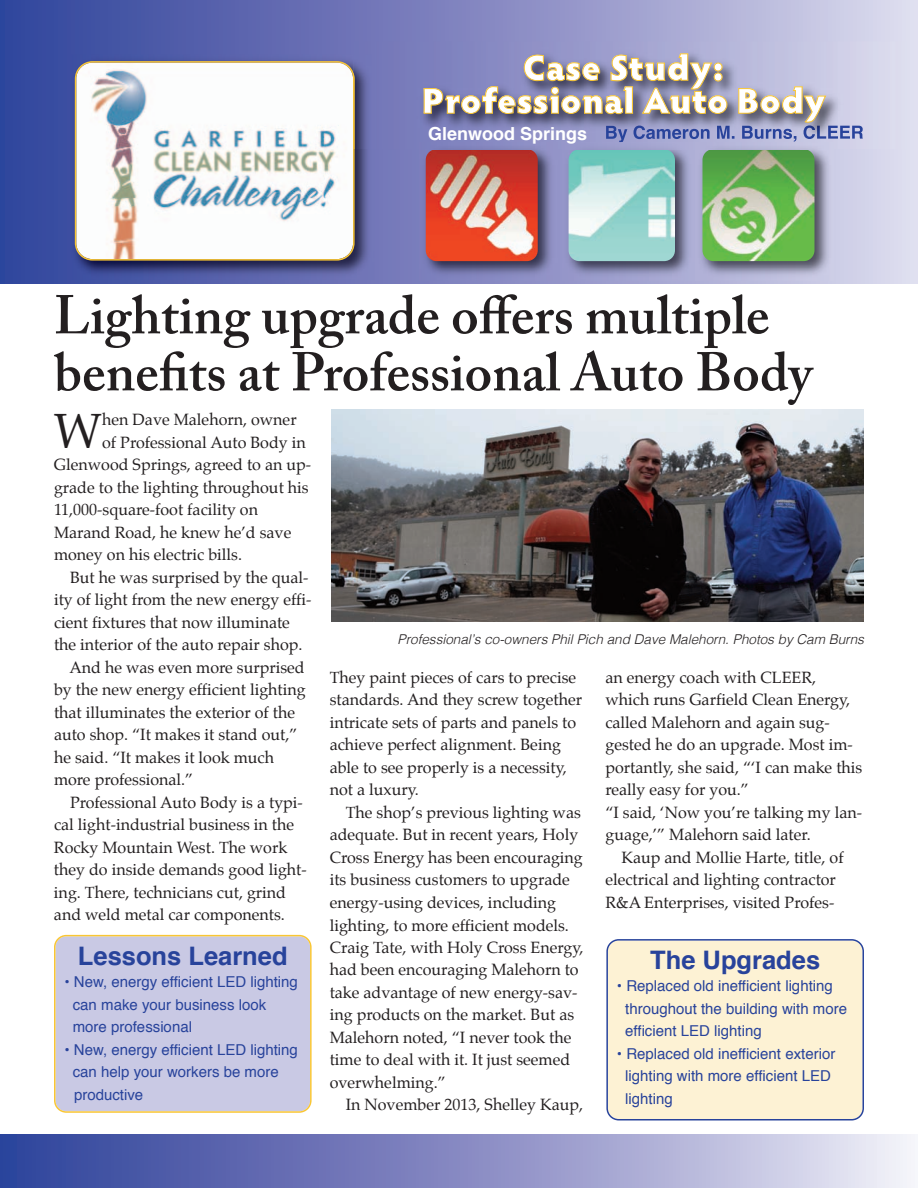
<style>
.page{position:relative;width:918px;height:1188px;background:#fff}
.page>*{position:absolute;margin:0;border:0;box-sizing:border-box;transform-origin:0 0}
.t1{font:600 54px/57px "Adobe Caslon Pro";color:#231f20}
.t2{font:48.45px "Palatino";color:#231f20}
.t3{font:900 36px/33px "Hypatia Sans Pro";letter-spacing:.005em;color:#fff;text-align:center}
.t4{font:700 25.5px "Helvetica";color:#28439b}
.t5{font:700 18px "Helvetica";color:#fff}
.t6{font:16.05px/22.5px "Palatino";color:#231f20}
.t7{font:15px/22.5px "Helvetica";color:#28439b}
.t8{font:italic 300 13.5px "Helvetica";color:#231f20}
</style>
<div class="page">
<div style="left:54px;top:935px;width:258px;height:178px;background:#c9c9e4"></div>
<div style="left:0;top:0;width:918px;height:284px;background:linear-gradient(to right,#2d3e99,#d9d5eb)"></div>
<img style="left:68px;top:55px;width:306px;height:225px">
<svg style="left:75px;top:61px;width:280px;height:200px"></svg>
<img style="left:696px;top:149px;width:138px;height:132px">
<img style="left:703px;top:149px;width:111px;height:112px">
<img style="left:419px;top:149px;width:138px;height:132px">
<img style="left:426px;top:149px;width:112px;height:112px">
<img style="left:562px;top:149px;width:132px;height:132px">
<img style="left:569px;top:149px;width:106px;height:112px">
<div style="left:0;top:1134px;width:918px;height:54px;background:linear-gradient(to right,#293997,#ece7f4)"></div>
<img style="left:353px;top:41px;width:554px;height:108px">
<img style="left:353px;top:55px;width:21px;height:94px">
<img style="left:353px;top:72px;width:2px;height:77px">
<img style="left:606px;top:125px;width:257px;height:14px">
<svg style="left:424px;top:53px;width:303px;height:61px"></svg>
<svg style="left:738px;top:86px;width:88px;height:37px"></svg>
<img style="left:332px;top:410px;width:532px;height:211px">
<div style="left:606px;top:939px;width:258px;height:181px;background:#fdf2d4"></div>
<h3 class="t3" style="left:422px;top:55px;width:405px">Case Study:<br>Professional Auto Body</h3>
<p class="t5" style="left:428px;top:126px;width:161px">Glenwood Springs</p>
<h1 class="t1" style="left:54px;top:293px;width:760px">Lighting upgrade offers multiple benefits at Professional Auto Body</h1>
<h2 class="t2" style="left:54px;top:408px;width:50px">W</h2>
<p class="t6" style="left:102px;top:410px;width:196px">hen Dave Malehorn, owner</p>
<p class="t6" style="left:102px;top:432px;width:205px">of Professional Auto Body in</p>
<p class="t6" style="left:54px;top:455px;width:259px">Glenwood Springs, agreed to an up-</p>
<p class="t6" style="left:54px;top:477px;width:256px">grade to the lighting throughout his</p>
<p class="t6" style="left:54px;top:500px;width:206px">11,000-square-foot facility on</p>
<p class="t6" style="left:54px;top:522px;width:239px">Marand Road, he knew he’d save</p>
<p class="t6" style="left:54px;top:545px;width:190px">money on his electric bills.</p>
<p class="t6" style="left:70px;top:567px;width:240px">But he was surprised by the qual-</p>
<p class="t6" style="left:54px;top:590px;width:259px">ity of light from the new energy effi-</p>
<p class="t6" style="left:54px;top:612px;width:238px">cient fixtures that now illuminate</p>
<p class="t6" style="left:54px;top:635px;width:250px">the interior of the auto repair shop.</p>
<p class="t6" style="left:69px;top:657px;width:237px">And he was even more surprised</p>
<p class="t6" style="left:54px;top:680px;width:253px">by the new energy efficient lighting</p>
<p class="t6" style="left:54px;top:702px;width:243px">that illuminates the exterior of the</p>
<p class="t6" style="left:54px;top:725px;width:245px">auto shop. “It makes it stand out,”</p>
<p class="t6" style="left:54px;top:747px;width:222px">he said. “It makes it look much</p>
<p class="t6" style="left:54px;top:770px;width:141px">more professional.”</p>
<p class="t6" style="left:70px;top:792px;width:234px">Professional Auto Body is a typi-</p>
<p class="t6" style="left:54px;top:815px;width:242px">cal light-industrial business in the</p>
<p class="t6" style="left:54px;top:837px;width:235px">Rocky Mountain West. The work</p>
<p class="t6" style="left:54px;top:860px;width:254px">they do inside demands good light-</p>
<p class="t6" style="left:54px;top:882px;width:234px">ing. There, technicians cut, grind</p>
<p class="t6" style="left:54px;top:905px;width:232px">and weld metal car components.</p>
<p class="t8" style="left:397px;top:634px;width:468px">Professional’s co-owners Phil Pich and Dave Malehorn. Photos by Cam Burns</p>
<p class="t6" style="left:330px;top:667px;width:254px">They paint pieces of cars to precise standards. And they screw together intricate sets of parts and panels to achieve perfect alignment. Being able to see properly is a necessity, not a luxury.</p>
<p class="t6" style="left:330px;top:802px;width:255px;text-indent:16px">The shop’s previous lighting was adequate. But in recent years, Holy<br>Cross Energy has been encouraging its business customers to upgrade energy-using devices, including lighting, to more efficient models.<br>Craig Tate, with Holy Cross Energy, had been encouraging Malehorn to take advantage of new energy-sav&shy;ing products on the market. But as<br>Malehorn noted, “I never took the time to deal with it. It just seemed overwhelming.”</p>
<p class="t6" style="left:346px;top:1095px;width:239px">In November 2013, Shelley Kaup,</p>
<p class="t6" style="left:605px;top:667px;width:258px">an energy coach with CLEER, which runs Garfield Clean Energy, called Malehorn and again sug&shy;gested he do an upgrade. Most im&shy;portantly, she said, “‘I can make this really easy for you.”<br>“I said, ‘Now you’re talking my lan&shy;guage,’” Malehorn said later.</p>
<p class="t6" style="left:605px;top:847px;width:240px;text-indent:16px">Kaup and Mollie Harte, title, of electrical and lighting contractor<br>R&amp;A Enterprises, visited Profes-</p>
<h3 class="t4" style="left:78px;top:945px;width:211px">Lessons Learned</h3>
<p class="t7" style="left:73px;top:972px;width:227px;text-indent:-8px">• New, energy efficient LED lighting can make your business look more professional</p>
<p class="t7" style="left:73px;top:1039px;width:227px;text-indent:-8px">• New, energy efficient LED lighting can help your workers be more productive</p>
<h3 class="t4" style="left:650px;top:949px;width:172px">The Upgrades</h3>
<p class="t7" style="left:625px;top:976px;width:223px;text-indent:-8px">• Replaced old inefficient lighting throughout the building with more efficient LED lighting</p>
<p class="t7" style="left:625px;top:1043px;width:212px;text-indent:-8px">• Replaced old inefficient exterior lighting with more efficient LED lighting</p>
</div>
